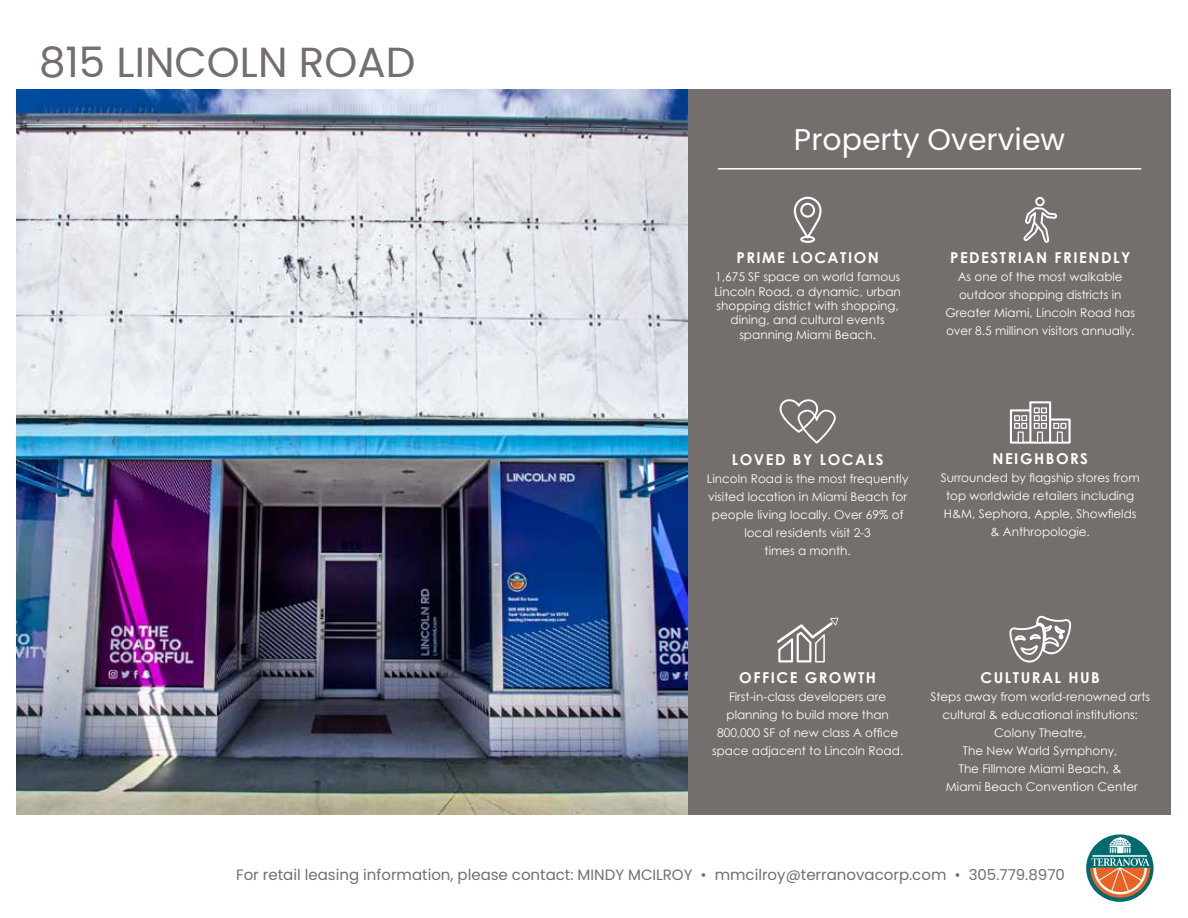
<style>
.page{position:relative;width:1188px;height:918px;background:#fff}
.page>*{position:absolute;margin:0;border:0;box-sizing:border-box;transform-origin:0 0}
.t1{font:42px "Poppins";color:#746e6c}
.t2{font:30px "Poppins";color:#fff}
.t3{font:15px "Poppins";color:#746e6c}
.t4{font:700 15px "Century Gothic";letter-spacing:.1em;color:#fff}
.t5{font:12px/18px "Century Gothic";color:#fff;text-align:center}
</style>
<div class="page">
<img style="left:17px;top:90px;width:671px;height:725px">
<div style="left:688px;top:90px;width:483px;height:725px;background:#746e6c"></div>
<svg style="left:1086px;top:834px;width:68px;height:68px"></svg>
<svg style="left:1090px;top:838px;width:60px;height:60px"></svg>
<hr style="left:1092px;top:855px;width:55px;height:2px;background:#fff">
<svg style="left:1009px;top:616px;width:62px;height:46px"></svg>
<svg style="left:1023px;top:197px;width:34px;height:46px"></svg>
<svg style="left:780px;top:399px;width:56px;height:45px"></svg>
<svg style="left:794px;top:197px;width:28px;height:46px"></svg>
<svg style="left:777px;top:618px;width:61px;height:44px"></svg>
<svg style="left:1010px;top:401px;width:61px;height:43px"></svg>
<hr style="left:718px;top:168px;width:423px;height:2px;background:#fff">
<h1 class="t1" style="left:39px;top:38px;width:378px">815 LINCOLN ROAD</h1>
<h2 class="t2" style="left:794px;top:122px;width:273px">Property Overview</h2>
<p class="t4" style="left:736px;top:246px;width:144px">PRIME LOCATION</p>
<p class="t5" style="left:714px;top:270px;width:188px;line-height:14.4px">1,675 SF space on world famous<br>Lincoln Road, a dynamic, urban shopping district with shopping, dining, and cultural events spanning Miami Beach.</p>
<p class="t4" style="left:950px;top:246px;width:182px">PEDESTRIAN FRIENDLY</p>
<p class="t5" style="left:945px;top:268px;width:191px">As one of the most walkable outdoor shopping districts in<br>Greater Miami, Lincoln Road has over 8.5 millinon visitors annually.</p>
<p class="t4" style="left:732px;top:448px;width:153px">LOVED BY LOCALS</p>
<p class="t5" style="left:707px;top:469px;width:203px">Lincoln Road is the most frequently visited location in Miami Beach for people living locally. Over 69% of local residents visit 2-3<br>times a month.</p>
<p class="t4" style="left:992px;top:447px;width:97px">NEIGHBORS</p>
<p class="t5" style="left:941px;top:468px;width:200px">Surrounded by flagship stores from top worldwide retailers including<br>H&amp;M, Sephora, Apple, Showfields &amp; Anthropologie.</p>
<p class="t4" style="left:739px;top:666px;width:138px">OFFICE GROWTH</p>
<p class="t5" style="left:712px;top:687px;width:193px">First-in-class developers are planning to build more than<br>800,000 SF of new class A office space adjacent to Lincoln Road.</p>
<p class="t4" style="left:981px;top:666px;width:121px">CULTURAL HUB</p>
<p class="t5" style="left:930px;top:687px;width:221px">Steps away from world-renowned arts cultural &amp; educational institutions:<br>Colony Theatre,<br>The New World Symphony,<br>The Fillmore Miami Beach, &amp;<br>Miami Beach Convention Center</p>
<p class="t3" style="left:236px;top:866px;width:830px">For retail leasing information, please contact: MINDY MCILROY • mmcilroy@terranovacorp.com • 305.779.8970</p>
</div>
